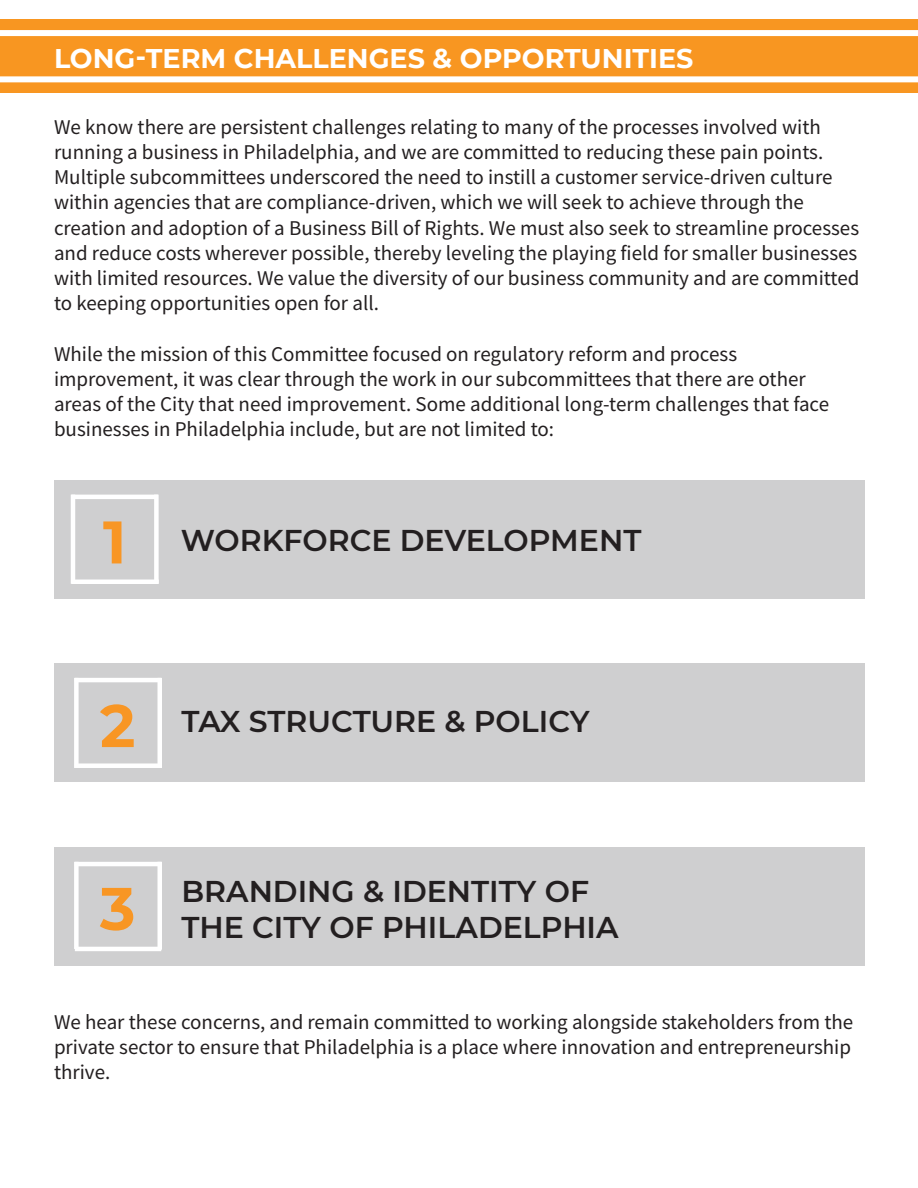
<style>
.page{position:relative;width:918px;height:1188px;background:#fff}
.page>*{position:absolute;margin:0;border:0;box-sizing:border-box;transform-origin:0 0}
.t1{font:700 60px "Montserrat";color:#f89624}
.t2{font:600 30px/36px "Montserrat";color:#231f20}
.t3{font:700 27px "Montserrat";color:#fff}
.t4{font:21px/25.2px "Source Sans Pro";color:#231f20}
.s1{font-weight:700;font-size:60px;color:#f89624}
</style>
<div class="page">
<div style="left:0;top:19px;width:918px;height:74px;background:#f89621"></div>
<div style="left:0;top:76px;width:918px;height:6px;background:#fff"></div>
<div style="left:0;top:30px;width:918px;height:6px;background:#fff"></div>
<div style="left:54px;top:480px;width:810px;height:119px;background:#cfcfd0"></div>
<hr style="left:71px;top:495px;width:87px;height:4px;background:#fff">
<div style="left:154px;top:495px;width:5px;height:88px;background:#fff"></div>
<hr style="left:71px;top:580px;width:88px;height:4px;background:#fff">
<hr style="left:71px;top:495px;width:4px;height:89px;background:#fff">
<div style="left:54px;top:664px;width:810px;height:118px;background:#cfcfd0"></div>
<hr style="left:75px;top:678px;width:86px;height:4px;background:#fff">
<hr style="left:158px;top:678px;width:4px;height:90px;background:#fff">
<div style="left:75px;top:763px;width:86px;height:5px;background:#fff"></div>
<div style="left:74px;top:678px;width:5px;height:90px;background:#fff"></div>
<div style="left:54px;top:847px;width:810px;height:119px;background:#cfcfd0"></div>
<hr style="left:75px;top:862px;width:86px;height:4px;background:#fff">
<hr style="left:158px;top:862px;width:4px;height:88px;background:#fff">
<hr style="left:75px;top:947px;width:86px;height:4px;background:#fff">
<div style="left:74px;top:862px;width:5px;height:87px;background:#fff"></div>
<p class="t3" style="left:54px;top:39px;width:641px">LONG-TERM CHALLENGES &amp; OPPORTUNITIES</p>
<p class="t4" style="left:54px;top:116px;width:807px">We know there are persistent challenges relating to many of the processes involved with running a business in Philadelphia, and we are committed to reducing these pain points.<br>Multiple subcommittees underscored the need to instill a customer service-driven culture within agencies that are compliance-driven, which we will seek to achieve through the creation and adoption of a Business Bill of Rights. We must also seek to streamline processes and reduce costs wherever possible, thereby leveling the playing field for smaller businesses with limited resources. We value the diversity of our business community and are committed to keeping opportunities open for all.</p>
<p class="t4" style="left:54px;top:343px;width:777px">While the mission of this Committee focused on regulatory reform and process improvement, it was clear through the work in our subcommittees that there are other areas of the City that need improvement. Some additional long-term challenges that face businesses in Philadelphia include, but are not limited to:</p>
<h1 class="t1" style="left:103px;top:516px;width:25px">1</h1>
<h2 class="t2" style="left:181px;top:523px;width:462px">WORKFORCE DEVELOPMENT</h2>
<h2 class="t2" style="left:100px;top:704px;width:491px"><span class="s1">2</span> TAX STRUCTURE &amp; POLICY</h2>
<h1 class="t1" style="left:100px;top:883px;width:37px">3</h1>
<h2 class="t2" style="left:181px;top:873px;width:439px">BRANDING &amp; IDENTITY OF<br>THE CITY OF PHILADELPHIA</h2>
<p class="t4" style="left:54px;top:1011px;width:801px;text-align:justify">We hear these concerns, and remain committed to working alongside stakeholders from the private sector to ensure that Philadelphia is a place where innovation and entrepreneurship thrive.</p>
</div>
